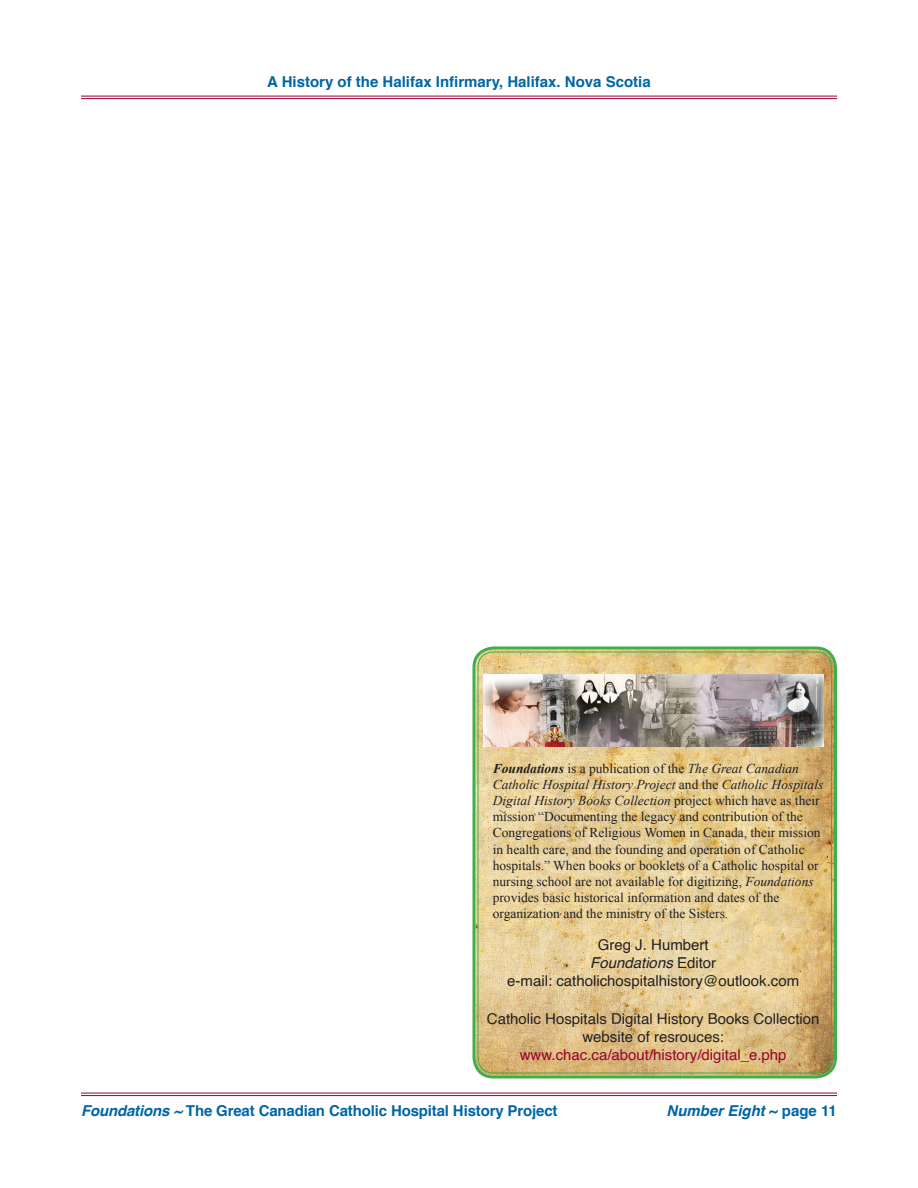
<style>
.page{position:relative;width:918px;height:1188px;background:#fff}
.page>*{position:absolute;margin:0;border:0;box-sizing:border-box;transform-origin:0 0}
.t1{font:15px/18px "Helvetica";color:#231f20;text-align:center}
.t2{font:700 15px "Helvetica";letter-spacing:-.01em;color:#0065a4}
.t3{font:15px "Helvetica";color:#98012d}
.t4{font:italic 700 15px "Helvetica";color:#0065a4}
.t5{font:13.5px/16.2px "Times New Roman";color:#231f20}
.s1{font-weight:700;font-style:italic}
.s2{font-style:italic}
.s3{font-style:normal}
</style>
<div class="page">
<hr style="left:81px;top:1093px;width:756px;height:1px;background:#98012d">
<hr style="left:81px;top:1095px;width:756px;height:1px;background:#98012d">
<hr style="left:81px;top:96px;width:756px;height:1px;background:#98012d">
<hr style="left:81px;top:98px;width:756px;height:1px;background:#98012d">
<img style="left:476px;top:650px;width:358px;height:424px">
<div style="left:472px;top:646px;width:365px;height:432px;border:3px solid #40ae49;border-radius:20px"></div>
<img style="left:484px;top:674px;width:339px;height:72px">
<p class="t2" style="left:267px;top:70px;width:385px">A History of the Halifax Infirmary, Halifax. Nova Scotia</p>
<p class="t5" style="left:493px;top:760px;width:332px"><span class="s1">Foundations</span> is a publication of the <span class="s2">The Great Canadian Catholic Hospital History Project</span> and the <span class="s2">Catholic Hospitals Digital History Books Collection</span> project which have as their mission “Documenting the legacy and contribution of the Congregations of Religious Women in Canada, their mission in health care, and the founding and operation of Catholic hospitals.” When books or booklets of a Catholic hospital or nursing school are not available for digitizing, <span class="s2">Foundations </span>provides basic historical information and dates of the organization and the ministry of the Sisters.</p>
<p class="t1" style="left:507px;top:936px;width:293px">Greg J. Humbert<br><span class="s2">Foundations</span> Editor<br>e-mail: catholichospitalhistory@outlook.com</p>
<p class="t1" style="left:487px;top:1010px;width:334px">Catholic Hospitals Digital History Books Collection website of resrouces:</p>
<p class="t3" style="left:520px;top:1043px;width:268px">www.chac.ca/about/history/digital_e.php</p>
<p class="t2" style="left:81px;top:1099px;width:478px"><span class="s2">Foundations ~</span> The Great Canadian Catholic Hospital History Project</p>
<p class="t4" style="left:667px;top:1099px;width:172px">Number Eight <span class="s3">~ page 11</span></p>
</div>
